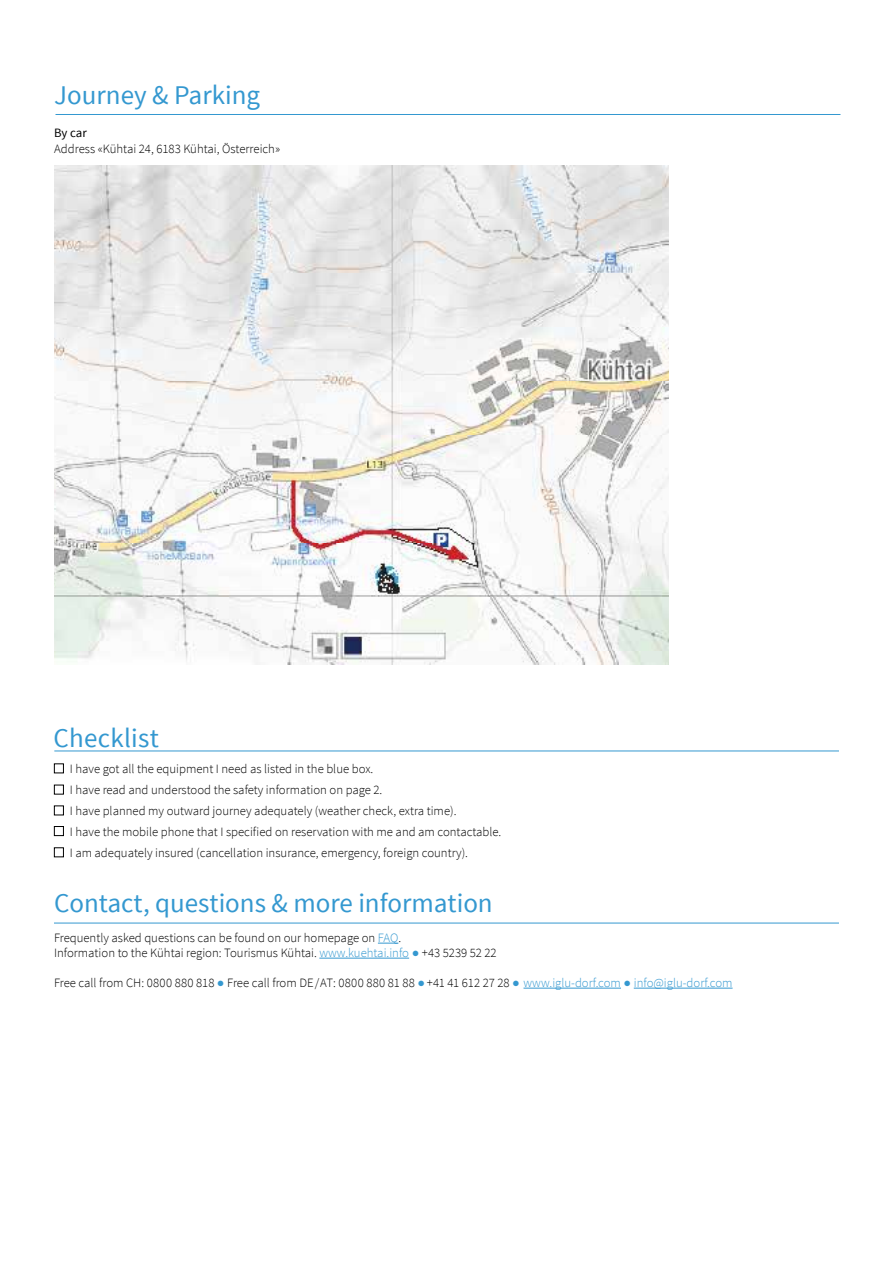
<style>
.page{position:relative;width:893px;height:1263px;background:#fff}
.page>*{position:absolute;margin:0;border:0;box-sizing:border-box;transform-origin:0 0}
.t1{font:27px "Source Sans Pro";color:#3498d0}
.t2{font:300 12.75px/21px "Source Sans Pro";color:#000}
.t3{font:12.75px "Source Sans Pro";color:#000}
.s1{color:#3498d0}
.s2{font-family:"Arial";font-weight:400;color:#3498d0}
</style>
<div class="page">
<hr style="left:56px;top:114px;width:784px;height:1px;background:#3498d0">
<img style="left:54px;top:165px;width:614px;height:499px">
<svg style="left:378px;top:943px;width:20px;height:1px"></svg>
<hr style="left:319px;top:958px;width:90px;height:1px;background:#3498d0">
<hr style="left:523px;top:988px;width:98px;height:1px;background:#3498d0">
<hr style="left:634px;top:988px;width:99px;height:1px;background:#3498d0">
<hr style="left:54px;top:923px;width:785px;height:1px;background:#3498d0">
<div style="left:54px;top:763px;width:10px;height:10px;border:1px solid #000"></div>
<div style="left:54px;top:785px;width:10px;height:9px;border:1px solid #000"></div>
<div style="left:54px;top:805px;width:10px;height:10px;border:1px solid #000"></div>
<div style="left:54px;top:826px;width:10px;height:10px;border:1px solid #000"></div>
<div style="left:54px;top:847px;width:10px;height:10px;border:1px solid #000"></div>
<hr style="left:54px;top:751px;width:785px;height:1px;background:#3498d0">
<h1 class="t1" style="left:54px;top:78px;width:207px">Journey &amp; Parking</h1>
<p class="t3" style="left:54px;top:124px;width:34px">By car</p>
<p class="t2" style="left:54px;top:138px;width:227px">Address «Kühtai 24, 6183 Kühtai, Österreich»</p>
<h1 class="t1" style="left:54px;top:721px;width:107px">Checklist</h1>
<p class="t2" style="left:70px;top:758px;width:433px">I have got all the equipment I need as listed in the blue box.<br>I have read and understood the safety information on page 2.<br>I have planned my outward journey adequately (weather check, extra time).<br>I have the mobile phone that I specified on reservation with me and am contactable.<br>I am adequately insured (cancellation insurance, emergency, foreign country).</p>
<h1 class="t1" style="left:54px;top:886px;width:440px">Contact, questions &amp; more information</h1>
<p class="t2" style="left:54px;top:930px;width:444px;line-height:15px">Frequently asked questions can be found on our homepage on <span class="s1">FAQ</span>.<br>Information to the Kühtai region: Tourismus Kühtai. <span class="s1">www.kuehtai.info</span> <span class="s2">●</span> +43 5239 52 22</p>
<p class="t2" style="left:54px;top:972px;width:680px">Free call from CH: 0800 880 818 <span class="s2">●</span> Free call from DE/AT: 0800 880 81 88 <span class="s2">●</span>+41 41 612 27 28 <span class="s2">●</span> <span class="s1">www.iglu-dorf.com</span> <span class="s2">●</span> <span class="s1">info@iglu-dorf.com</span></p>
</div>
